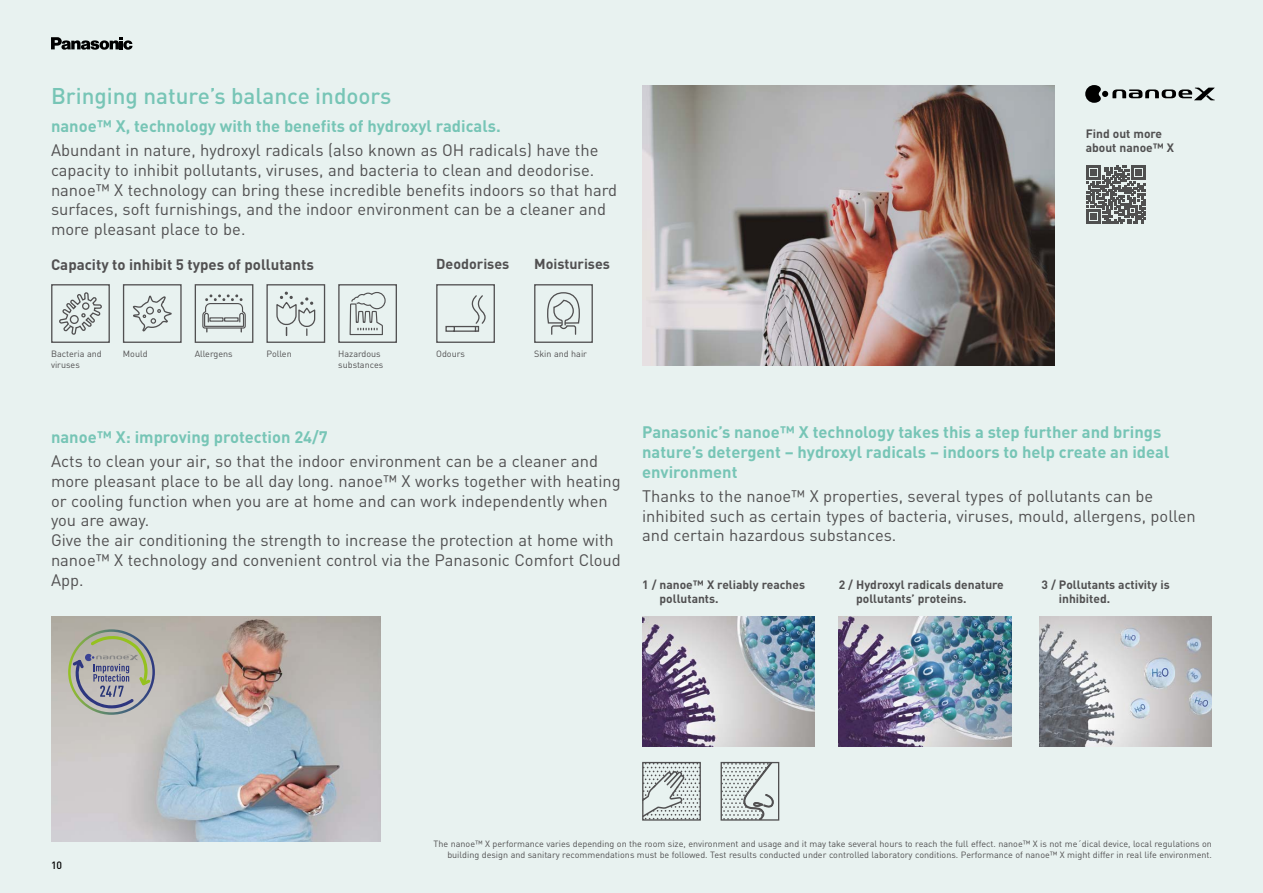
<style>
.page{position:relative;width:1263px;height:893px;background:#e8f2f0}
.page>*{position:absolute;margin:0;border:0;box-sizing:border-box;transform-origin:0 0}
.t1{font:500 22.5px "DIN";color:#77c5b6}
.t2{font:16.5px/19.8px "DIN";color:#515051}
.t3{font:700 16.5px/19.8px "DIN";color:#77c5b6}
.t4{font:700 15px "DIN";color:#515051}
.t5{font:700 14.25px "DIN";color:#515051}
.t6{font:700 12px/14.4px "DIN";color:#515051}
.t7{font:500 10.5px "DIN";color:#000}
.t8{font:9px/10.8px "DIN";color:#515051}
</style>
<div class="page">
<img style="left:642px;top:85px;width:412px;height:281px">
<svg style="left:59px;top:292px;width:43px;height:43px"></svg>
<div style="left:51px;top:284px;width:59px;height:59px;border:1px solid #515051"></div>
<svg style="left:445px;top:295px;width:41px;height:37px"></svg>
<div style="left:436px;top:284px;width:59px;height:59px;border:1px solid #515051"></div>
<svg style="left:547px;top:292px;width:33px;height:43px"></svg>
<div style="left:534px;top:284px;width:59px;height:59px;border:1px solid #515051"></div>
<svg style="left:276px;top:291px;width:40px;height:45px"></svg>
<div style="left:266px;top:284px;width:59px;height:59px;border:1px solid #515051"></div>
<svg style="left:349px;top:292px;width:37px;height:44px"></svg>
<div style="left:338px;top:284px;width:59px;height:59px;border:1px solid #515051"></div>
<svg style="left:132px;top:295px;width:40px;height:37px"></svg>
<div style="left:123px;top:284px;width:59px;height:59px;border:1px solid #515051"></div>
<svg style="left:202px;top:294px;width:44px;height:38px"></svg>
<div style="left:195px;top:284px;width:58px;height:59px;border:1px solid #515051"></div>
<img style="left:839px;top:616px;width:172px;height:130px">
<img style="left:642px;top:616px;width:173px;height:130px">
<img style="left:1039px;top:616px;width:173px;height:130px">
<svg style="left:644px;top:764px;width:55px;height:55px"></svg>
<div style="left:642px;top:762px;width:59px;height:59px;border:1px solid #515051"></div>
<svg style="left:722px;top:764px;width:52px;height:55px"></svg>
<div style="left:720px;top:762px;width:59px;height:59px;border:1px solid #515051"></div>
<svg style="left:1087px;top:165px;width:58px;height:59px"></svg>
<svg style="left:1085px;top:85px;width:130px;height:18px"></svg>
<img style="left:51px;top:616px;width:329px;height:226px">
<svg style="left:68px;top:629px;width:87px;height:86px;background:#a6a8a0"></svg>
<svg style="left:51px;top:37px;width:82px;height:13px"></svg>
<h1 class="t1" style="left:51px;top:81px;width:342px">Bringing nature’s balance indoors</h1>
<p class="t3" style="left:51px;top:115px;width:451px">nanoe™ X, technology with the benefits of hydroxyl radicals.</p>
<p class="t2" style="left:51px;top:140px;width:567px">Abundant in nature, hydroxyl radicals (also known as OH radicals) have the capacity to inhibit pollutants, viruses, and bacteria to clean and deodorise. nanoe™ X technology can bring these incredible benefits indoors so that hard surfaces, soft furnishings, and the indoor environment can be a cleaner and more pleasant place to be.</p>
<p class="t4" style="left:51px;top:255px;width:264px">Capacity to inhibit 5 types of pollutants</p>
<p class="t5" style="left:436px;top:255px;width:75px">Deodorises</p>
<p class="t5" style="left:534px;top:255px;width:77px">Moisturises</p>
<p class="t6" style="left:1086px;top:125px;width:90px">Find out more about nanoe™ X</p>
<p class="t8" style="left:51px;top:348px;width:52px">Bacteria and viruses</p>
<p class="t8" style="left:123px;top:348px;width:26px">Mould</p>
<p class="t8" style="left:195px;top:348px;width:40px">Allergens</p>
<p class="t8" style="left:266px;top:348px;width:27px">Pollen</p>
<p class="t8" style="left:338px;top:348px;width:44px">Hazardous</p>
<p class="t8" style="left:436px;top:348px;width:30px">Odours</p>
<p class="t8" style="left:338px;top:359px;width:47px">substances</p>
<p class="t8" style="left:534px;top:348px;width:54px">Skin and hair</p>
<p class="t3" style="left:51px;top:426px;width:278px">nanoe™ X: improving protection 24/7</p>
<p class="t2" style="left:51px;top:451px;width:571px">Acts to clean your air, so that the indoor environment can be a cleaner and more pleasant place to be all day long. nanoe™ X works together with heating or cooling function when you are at home and can work independently when you are away.<br>Give the air conditioning the strength to increase the protection at home with nanoe™ X technology and convenient control via the Panasonic Comfort Cloud App.</p>
<p class="t3" style="left:642px;top:421px;width:529px">Panasonic’s nanoe™ X technology takes this a step further and brings nature’s detergent – hydroxyl radicals – indoors to help create an ideal environment</p>
<p class="t2" style="left:642px;top:486px;width:555px">Thanks to the nanoe™ X properties, several types of pollutants can be inhibited such as certain types of bacteria, viruses, mould, allergens, pollen and certain hazardous substances.</p>
<p class="t6" style="left:660px;top:577px;width:147px;text-indent:-17px">1 / nanoe™ X reliably reaches pollutants.</p>
<p class="t6" style="left:856px;top:577px;width:149px;text-indent:-17px">2 / Hydroxyl radicals denature pollutants’ proteins.</p>
<p class="t6" style="left:1059px;top:577px;width:112px;text-indent:-17px">3 / Pollutants activity is inhibited.</p>
<p class="t7" style="left:51px;top:858px;width:13px">10</p>
<p class="t8" style="left:433px;top:838px;width:780px;text-align:right">The nanoe™ X performance varies depending on the room size, environment and usage and it may take several hours to reach the full effect. nanoe™ X is not me´dical device, local regulations on building design and sanitary recommendations must be followed. Test results conducted under controlled laboratory conditions. Performance of nanoe™ X might differ in real life environment.</p>
</div>
